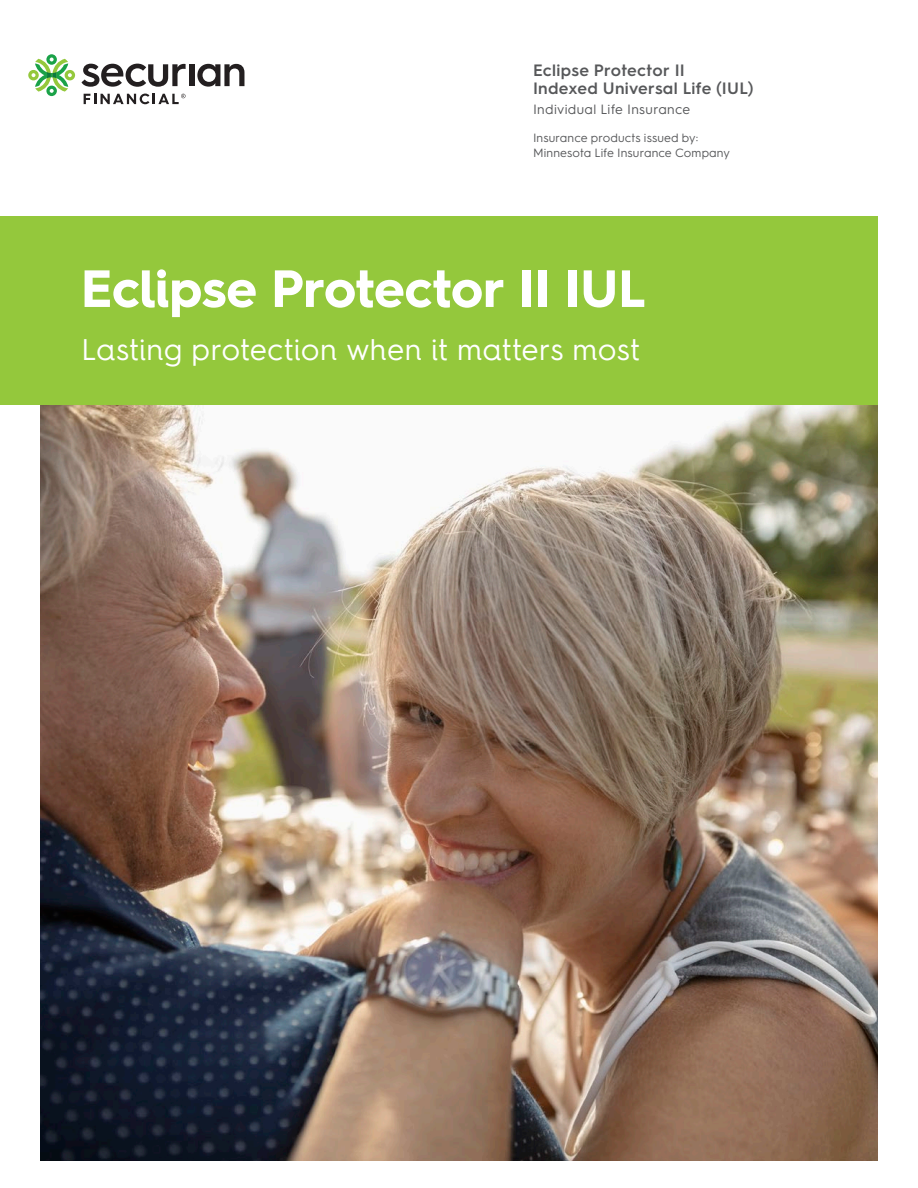
<style>
.page{position:relative;width:918px;height:1188px;background:#fff}
.page>*{position:absolute;margin:0;border:0;box-sizing:border-box;transform-origin:0 0}
.t1{font:700 52.5px "Hurme Geometric Sans 4";letter-spacing:-.005em;color:#fff}
.t2{font:30px "Hurme Geometric Sans 4";color:#fff}
.t3{font:600 16.5px/18px "Hurme Geometric Sans 3";letter-spacing:.015em;color:#57585a}
.t4{font:13.5px "Hurme Geometric Sans 3";letter-spacing:.025em;color:#57585a}
.t5{font:12px/15px "Hurme Geometric Sans 3";letter-spacing:.01em;color:#57585a}
</style>
<div class="page">
<div style="left:0;top:216px;width:878px;height:189px;background:#94c83c"></div>
<svg style="left:28px;top:54px;width:47px;height:42px"></svg>
<svg style="left:82px;top:64px;width:104px;height:23px"></svg>
<div style="left:189px;top:64px;width:5px;height:22px;background:#231f20"></div>
<svg style="left:197px;top:64px;width:47px;height:23px"></svg>
<svg style="left:84px;top:94px;width:102px;height:10px"></svg>
<img style="left:40px;top:405px;width:838px;height:756px">
<h3 class="t3" style="left:533px;top:60px;width:222px">Eclipse Protector II<br>Indexed Universal Life (IUL)</h3>
<p class="t4" style="left:533px;top:100px;width:159px">Individual Life Insurance</p>
<p class="t5" style="left:533px;top:130px;width:199px">Insurance products issued by:<br>Minnesota Life Insurance Company</p>
<h1 class="t1" style="left:81px;top:252px;width:566px">Eclipse Protector II IUL</h1>
<h2 class="t2" style="left:81px;top:329px;width:560px">Lasting protection when it matters most</h2>
</div>
